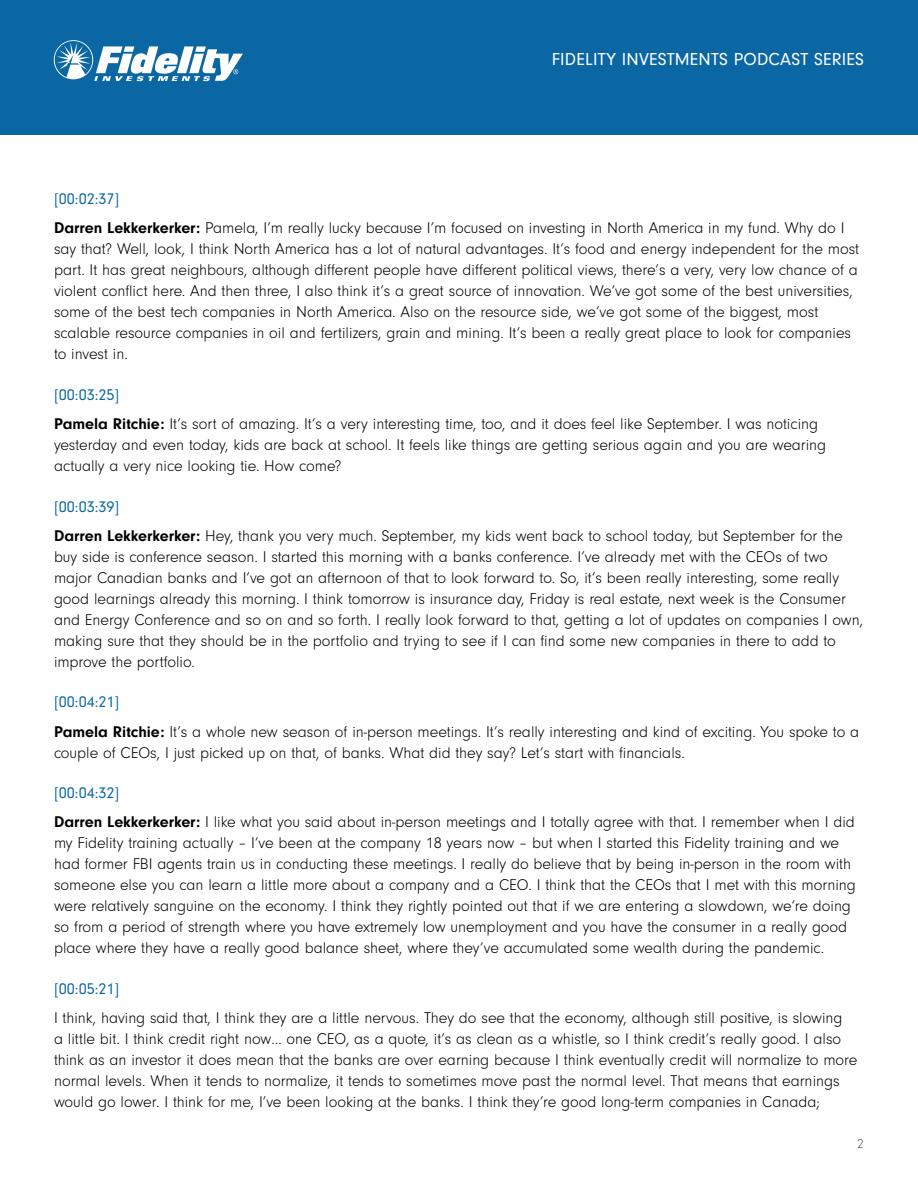
<style>
.page{position:relative;width:918px;height:1188px;background:#fff}
.page>*{position:absolute;margin:0;border:0;box-sizing:border-box;transform-origin:0 0}
.t1{font:18px "Neuzeit Gro";letter-spacing:.01em;color:#fff}
.t2{font:300 16.2px/21px "Neuzeit Gro";color:#000}
.t3{font:16.2px "Neuzeit Gro";color:#0b67a3}
.t4{font:300 13.5px "Neuzeit Gro";color:#58595b}
.s1{font-weight:400;color:#0b67a3}
.s2{font-weight:700}
</style>
<div class="page">
<div style="left:0;top:0;width:918px;height:135px;background:#0b67a3"></div>
<svg style="left:54px;top:40px;width:189px;height:41px"></svg>
<p class="t1" style="left:552px;top:49px;width:314px">FIDELITY INVESTMENTS PODCAST SERIES</p>
<p class="t2" style="left:54px;top:185px;width:792px;line-height:29.2px"><span class="s1">[00:02:37]<br></span><span class="s2">Darren Lekkerkerker:</span> Pamela, I’m really lucky because I’m focused on investing in North America in my fund. Why do I</p>
<p class="t2" style="left:54px;top:239px;width:807px">say that? Well, look, I think North America has a lot of natural advantages. It’s food and energy independent for the most part. It has great neighbours, although different people have different political views, there’s a very, very low chance of a violent conflict here. And then three, I also think it’s a great source of innovation. We’ve got some of the best universities, some of the best tech companies in North America. Also on the resource side, we’ve got some of the biggest, most scalable resource companies in oil and fertilizers, grain and mining. It’s been a really great place to look for companies to invest in.</p>
<p class="t2" style="left:54px;top:380px;width:766px;line-height:29.2px"><span class="s1">[00:03:25]<br></span><span class="s2">Pamela Ritchie:</span> It’s sort of amazing. It’s a very interesting time, too, and it does feel like September. I was noticing</p>
<p class="t2" style="left:54px;top:435px;width:774px">yesterday and even today, kids are back at school. It feels like things are getting serious again and you are wearing actually a very nice looking tie. How come?</p>
<p class="t2" style="left:54px;top:492px;width:790px;line-height:29.2px"><span class="s1">[00:03:39]<br></span><span class="s2">Darren Lekkerkerker:</span> Hey, thank you very much. September, my kids went back to school today, but September for the</p>
<p class="t2" style="left:54px;top:546px;width:811px">buy side is conference season. I started this morning with a banks conference. I’ve already met with the CEOs of two major Canadian banks and I’ve got an afternoon of that to look forward to. So, it’s been really interesting, some really good learnings already this morning. I think tomorrow is insurance day, Friday is real estate, next week is the Consumer and Energy Conference and so on and so forth. I really look forward to that, getting a lot of updates on companies I own, making sure that they should be in the portfolio and trying to see if I can find some new companies in there to add to improve the portfolio.</p>
<p class="t2" style="left:54px;top:688px;width:807px;line-height:29.2px"><span class="s1">[00:04:21]<br></span><span class="s2">Pamela Ritchie:</span> It’s a whole new season of in-person meetings. It’s really interesting and kind of exciting. You spoke to a</p>
<p class="t2" style="left:54px;top:742px;width:632px">couple of CEOs, I just picked up on that, of banks. What did they say? Let’s start with financials.</p>
<p class="t2" style="left:54px;top:779px;width:802px;line-height:29.2px"><span class="s1">[00:04:32]<br></span><span class="s2">Darren Lekkerkerker:</span> I like what you said about in-person meetings and I totally agree with that. I remember when I did</p>
<p class="t2" style="left:54px;top:833px;width:803px">my Fidelity training actually – I’ve been at the company 18 years now – but when I started this Fidelity training and we had former FBI agents train us in conducting these meetings. I really do believe that by being in-person in the room with someone else you can learn a little more about a company and a CEO. I think that the CEOs that I met with this morning were relatively sanguine on the economy. I think they rightly pointed out that if we are entering a slowdown, we’re doing so from a period of strength where you have extremely low unemployment and you have the consumer in a really good place where they have a really good balance sheet, where they’ve accumulated some wealth during the pandemic.</p>
<p class="t3" style="left:54px;top:980px;width:67px">[00:05:21]</p>
<p class="t2" style="left:54px;top:1008px;width:805px">I think, having said that, I think they are a little nervous. They do see that the economy, although still positive, is slowing<br>a little bit. I think credit right now… one CEO, as a quote, it’s as clean as a whistle, so I think credit’s really good. I also think as an investor it does mean that the banks are over earning because I think eventually credit will normalize to more normal levels. When it tends to normalize, it tends to sometimes move past the normal level. That means that earnings would go lower. I think for me, I’ve been looking at the banks. I think they’re good long-term companies in Canada;</p>
<p class="t4" style="left:857px;top:1137px;width:8px">2</p>
</div>
